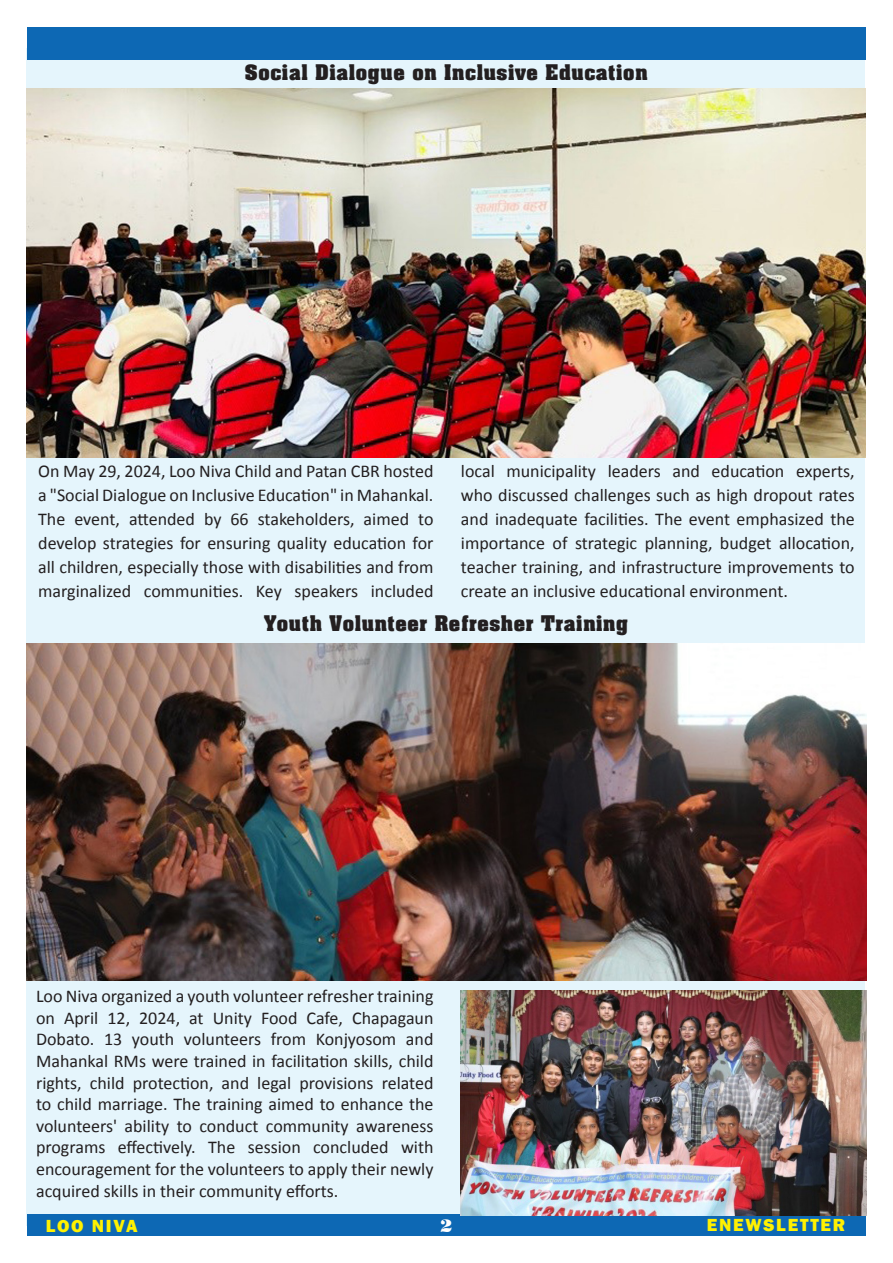
<style>
.page{position:relative;width:893px;height:1263px;background:#fff}
.page>*{position:absolute;margin:0;border:0;box-sizing:border-box;transform-origin:0 0}
.t1{font:700 21px "Aachen BT";color:#231f20}
.t2{font:18px/24px "Calibri";color:#231f20;text-align:justify}
.t3{font:800 18px "Franklin Gothic";letter-spacing:.1em;color:#fff101}
.t4{font:18px "Poster Bodoni BT";color:#fff}
</style>
<div class="page">
<div style="left:26px;top:48px;width:839px;height:1177px;background:#e5f5fc"></div>
<div style="left:27px;top:1214px;width:839px;height:22px;background:#0d68b4"></div>
<div style="left:27px;top:27px;width:839px;height:32px;background:#0d68b4"></div>
<img style="left:27px;top:88px;width:838px;height:369px">
<img style="left:27px;top:643px;width:839px;height:337px">
<img style="left:460px;top:991px;width:406px;height:224px">
<p class="t1" style="left:245px;top:59px;width:405px">Social Dialogue on Inclusive Education</p>
<p class="t2" style="left:38px;top:459px;width:397px">On May 29, 2024, Loo Niva Child and Patan CBR hosted a "Social Dialogue on Inclusive Education" in Mahankal.<br>The event, attended by 66 stakeholders, aimed to develop strategies for ensuring quality education for all children, especially those with disabilities and from marginalized communities. Key speakers included</p>
<p class="t2" style="left:461px;top:459px;width:395px">local municipality leaders and education experts, who discussed challenges such as high dropout rates and inadequate facilities. The event emphasized the importance of strategic planning, budget allocation, teacher training, and infrastructure improvements to create an inclusive educational environment.</p>
<p class="t1" style="left:264px;top:610px;width:366px">Youth Volunteer Refresher Training</p>
<p class="t2" style="left:36px;top:985px;width:399px;line-height:21.6px">Loo Niva organized a youth volunteer refresher training on April 12, 2024, at Unity Food Cafe, Chapagaun Dobato. 13 youth volunteers from Konjyosom and Mahankal RMs were trained in facilitation skills, child rights, child protection, and legal provisions related to child marriage. The training aimed to enhance the volunteers' ability to conduct community awareness programs effectively. The session concluded with encouragement for the volunteers to apply their newly acquired skills in their community efforts.</p>
<p class="t3" style="left:46px;top:1214px;width:93px">LOO NIVA</p>
<p class="t4" style="left:440px;top:1215px;width:13px">2</p>
<p class="t3" style="left:707px;top:1213px;width:140px">ENEWSLETTER</p>
</div>
